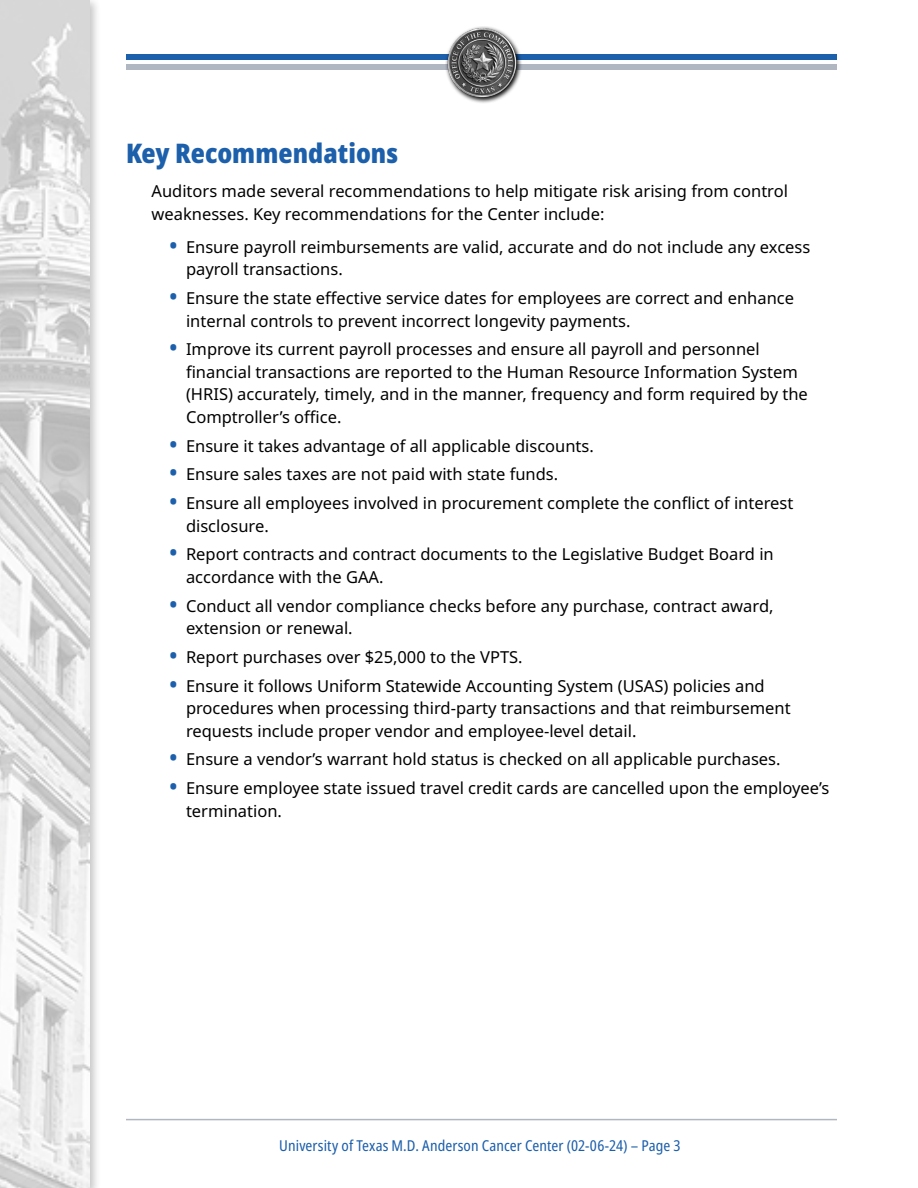
<style>
.page{position:relative;width:918px;height:1188px;background:#fff}
.page>*{position:absolute;margin:0;border:0;box-sizing:border-box;transform-origin:0 0}
.t1{font:900 condensed 27px "Noto Sans";color:#1c5fab}
.t2{font:16.5px/22.5px "Noto Sans";color:#000}
.t3{font:condensed 15px "Noto Sans";letter-spacing:.005em;color:#1c5fab}
.s1{font-weight:700;font-size:21px;color:#1c5fab}
</style>
<div class="page">
<hr style="left:126px;top:1119px;width:711px;height:1px;background:#b0b7c1">
<div style="left:126px;top:54px;width:711px;height:5px;background:#1c5fab"></div>
<div style="left:126px;top:64px;width:711px;height:6px;background:#b0b7c1"></div>
<div style="left:0;top:0;width:101px;height:1188px;background:#000;opacity:.75"></div>
<img style="left:0;top:0;width:90px;height:1188px">
<svg style="left:472px;top:26px;width:50px;height:77px"></svg>
<img style="left:445px;top:27px;width:73px;height:74px">
<h1 class="t1" style="left:126px;top:133px;width:274px">Key Recommendations</h1>
<p class="t2" style="left:152px;top:180px;width:638px">Auditors made several recommendations to help mitigate risk arising from control weaknesses. Key recommendations for the Center include:</p>
<p class="t2" style="left:186px;top:236px;width:626px;text-indent:-16px"><span class="s1">•</span> Ensure payroll reimbursements are valid, accurate and do not include any excess payroll transactions.</p>
<p class="t2" style="left:186px;top:287px;width:610px;text-indent:-16px"><span class="s1">•</span> Ensure the state effective service dates for employees are correct and enhance internal controls to prevent incorrect longevity payments.</p>
<p class="t2" style="left:186px;top:339px;width:623px;text-indent:-16px"><span class="s1">•</span> Improve its current payroll processes and ensure all payroll and personnel financial transactions are reported to the Human Resource Information System (HRIS) accurately, timely, and in the manner, frequency and form required by the Comptroller’s office.</p>
<p class="t2" style="left:170px;top:435px;width:426px"><span class="s1">•</span> Ensure it takes advantage of all applicable discounts.</p>
<p class="t2" style="left:170px;top:464px;width:390px"><span class="s1">•</span> Ensure sales taxes are not paid with state funds.</p>
<p class="t2" style="left:186px;top:492px;width:609px;text-indent:-16px"><span class="s1">•</span> Ensure all employees involved in procurement complete the conflict of interest disclosure.</p>
<p class="t2" style="left:186px;top:544px;width:589px;text-indent:-16px"><span class="s1">•</span> Report contracts and contract documents to the Legislative Budget Board in accordance with the GAA.</p>
<p class="t2" style="left:186px;top:595px;width:589px;text-indent:-16px"><span class="s1">•</span> Conduct all vendor compliance checks before any purchase, contract award, extension or renewal.</p>
<p class="t2" style="left:170px;top:646px;width:355px"><span class="s1">•</span> Report purchases over $25,000 to the VPTS.</p>
<p class="t2" style="left:186px;top:675px;width:606px;text-indent:-16px"><span class="s1">•</span> Ensure it follows Uniform Statewide Accounting System (USAS) policies and procedures when processing third-party transactions and that reimbursement requests include proper vendor and employee-level detail.</p>
<p class="t2" style="left:170px;top:748px;width:613px"><span class="s1">•</span> Ensure a vendor’s warrant hold status is checked on all applicable purchases.</p>
<p class="t2" style="left:186px;top:777px;width:645px;text-indent:-16px"><span class="s1">•</span> Ensure employee state issued travel credit cards are cancelled upon the employee’s termination.</p>
<p class="t3" style="left:279px;top:1135px;width:403px">University of Texas M.D. Anderson Cancer Center (02-06-24) – Page 3</p>
</div>
